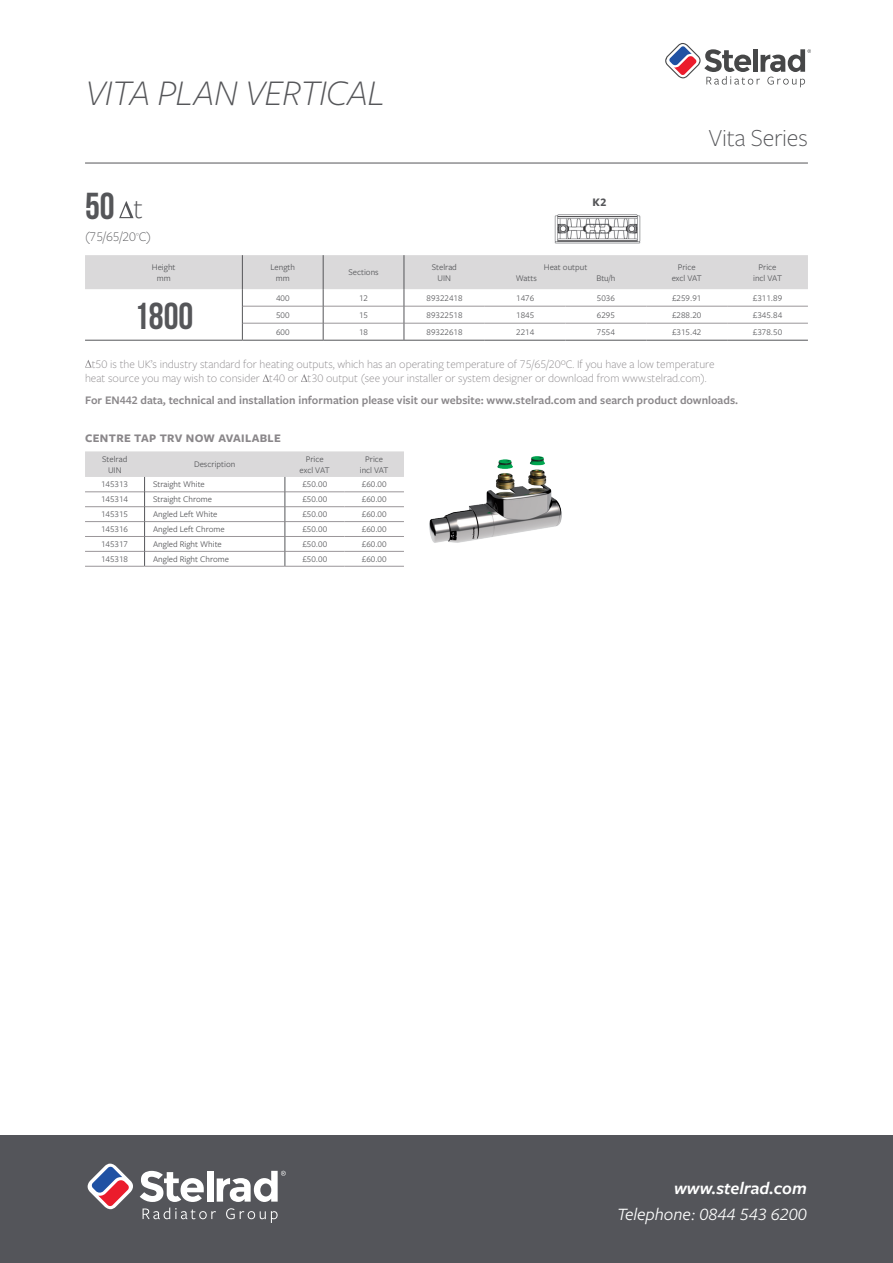
<style>
.page{position:relative;width:893px;height:1263px;background:#fff}
.page>*{position:absolute;margin:0;border:0;box-sizing:border-box;transform-origin:0 0}
.t1{font:italic 300 37.5px "Freight Sans Pro";letter-spacing:-.02em;color:#555659}
.t2{font:37.5px "Bebas Neue";color:#555659}
.t3{font:300 30px "Freight Sans Pro";color:#555659}
.t4{font:300 25.5px "Freight Sans Pro";letter-spacing:-.01em;color:#555659}
.t5{font:italic 18px "Freight Sans Pro";color:#fff}
.t6{font:italic 600 18px "Freight Sans Pro";color:#fff}
.t7{font:300 13.65px "Freight Sans Pro";color:#555659}
.t8{font:300 12px/14.4px "Freight Sans Pro";color:#8a878a}
.t9{font:600 12px "Freight Sans Pro";color:#8a878a}
.t10{font:700 12px "Freight Sans Pro";letter-spacing:.03em;color:#8a878a}
.t11{font:700 12px "Freight Sans Pro";color:#555659}
.t12{font:9px/10.5px "Freight Sans Pro";color:#555659;text-align:center}
</style>
<div class="page">
<hr style="left:85px;top:163px;width:723px;height:1px;background:#555659">
<div style="left:0;top:1136px;width:893px;height:127px;background:#54555a"></div>
<svg style="left:87px;top:1163px;width:199px;height:60px"></svg>
<svg style="left:665px;top:43px;width:146px;height:44px"></svg>
<svg style="left:119px;top:201px;width:15px;height:17px"></svg>
<svg style="left:85px;top:255px;width:723px;height:85px"></svg>
<hr style="left:85px;top:340px;width:157px;height:1px;background:#555659">
<hr style="left:242px;top:340px;width:81px;height:1px;background:#555659">
<hr style="left:323px;top:340px;width:81px;height:1px;background:#555659">
<hr style="left:404px;top:340px;width:81px;height:1px;background:#555659">
<hr style="left:485px;top:340px;width:81px;height:1px;background:#555659">
<hr style="left:566px;top:340px;width:80px;height:1px;background:#555659">
<hr style="left:646px;top:340px;width:81px;height:1px;background:#555659">
<hr style="left:727px;top:340px;width:81px;height:1px;background:#555659">
<svg style="left:85px;top:360px;width:7px;height:8px"></svg>
<svg style="left:263px;top:374px;width:6px;height:8px"></svg>
<svg style="left:301px;top:374px;width:6px;height:8px"></svg>
<img style="left:554px;top:214px;width:87px;height:30px">
<img style="left:429px;top:456px;width:133px;height:87px">
<hr style="left:85px;top:566px;width:60px;height:1px;background:#9a9699">
<hr style="left:145px;top:566px;width:140px;height:1px;background:#9a9699">
<hr style="left:285px;top:566px;width:59px;height:1px;background:#9a9699">
<hr style="left:344px;top:566px;width:60px;height:1px;background:#9a9699">
<svg style="left:85px;top:451px;width:319px;height:115px"></svg>
<p class="t1" style="left:85px;top:68px;width:301px">VITA PLAN VERTICAL</p>
<p class="t2" style="left:85px;top:186px;width:31px">50</p>
<p class="t3" style="left:134px;top:188px;width:11px">t</p>
<p class="t7" style="left:85px;top:227px;width:68px">(75/65/20<sup>º</sup>C)</p>
<p class="t11" style="left:593px;top:194px;width:15px">K2</p>
<p class="t12" style="left:152px;top:261px;width:25px">Height mm</p>
<p class="t12" style="left:270px;top:261px;width:26px">Length</p>
<p class="t12" style="left:276px;top:272px;width:15px">mm</p>
<p class="t12" style="left:348px;top:267px;width:32px">Sections</p>
<p class="t12" style="left:432px;top:261px;width:27px">Stelrad<br>UIN</p>
<p class="t12" style="left:544px;top:261px;width:45px">Heat output</p>
<p class="t12" style="left:516px;top:272px;width:23px">Watts</p>
<p class="t12" style="left:596px;top:272px;width:21px">Btu/h</p>
<p class="t4" style="left:708px;top:121px;width:101px">Vita Series</p>
<p class="t12" style="left:678px;top:261px;width:19px">Price</p>
<p class="t12" style="left:672px;top:272px;width:32px">excl VAT</p>
<p class="t12" style="left:758px;top:261px;width:19px">Price</p>
<p class="t12" style="left:753px;top:272px;width:30px">incl VAT</p>
<p class="t12" style="left:276px;top:292px;width:15px">400</p>
<p class="t12" style="left:359px;top:292px;width:10px">12</p>
<p class="t12" style="left:427px;top:292px;width:37px">89322418</p>
<p class="t12" style="left:516px;top:292px;width:19px">1476</p>
<p class="t12" style="left:597px;top:292px;width:19px">5036</p>
<p class="t12" style="left:672px;top:292px;width:31px">£259.91</p>
<p class="t12" style="left:753px;top:292px;width:31px">£311.89</p>
<p class="t12" style="left:276px;top:309px;width:15px">500</p>
<p class="t12" style="left:359px;top:309px;width:10px">15</p>
<p class="t12" style="left:427px;top:309px;width:37px">89322518</p>
<p class="t12" style="left:516px;top:309px;width:19px">1845</p>
<p class="t12" style="left:597px;top:309px;width:19px">6295</p>
<p class="t12" style="left:672px;top:309px;width:31px">£288.20</p>
<p class="t12" style="left:753px;top:309px;width:31px">£345.84</p>
<p class="t12" style="left:276px;top:326px;width:15px">600</p>
<p class="t12" style="left:359px;top:326px;width:10px">18</p>
<p class="t12" style="left:427px;top:326px;width:37px">89322618</p>
<p class="t12" style="left:516px;top:326px;width:19px">2214</p>
<p class="t12" style="left:597px;top:326px;width:19px">7554</p>
<p class="t12" style="left:672px;top:326px;width:31px">£315.42</p>
<p class="t12" style="left:753px;top:326px;width:31px">£378.50</p>
<p class="t8" style="left:85px;top:356px;width:631px;text-indent:7px">t50 is the UK’s industry standard for heating outputs, which has an operating temperature of 75/65/20ºC. If you have a low temperature heat source you may wish to consider t40 or t30 output (see your installer or system designer or download from www.stelrad.com).</p>
<p class="t2" style="left:134px;top:295px;width:61px">1800</p>
<p class="t9" style="left:85px;top:392px;width:655px">For EN442 data, technical and installation information please visit our website: www.stelrad.com and search product downloads.</p>
<p class="t10" style="left:85px;top:429px;width:197px">CENTRE TAP TRV NOW AVAILABLE</p>
<p class="t12" style="left:102px;top:453px;width:27px">Stelrad</p>
<p class="t12" style="left:108px;top:464px;width:15px">UIN</p>
<p class="t12" style="left:194px;top:459px;width:43px">Description</p>
<p class="t12" style="left:306px;top:453px;width:20px">Price</p>
<p class="t12" style="left:300px;top:464px;width:32px">excl VAT</p>
<p class="t12" style="left:365px;top:453px;width:20px">Price</p>
<p class="t12" style="left:360px;top:464px;width:30px">incl VAT</p>
<p class="t12" style="left:101px;top:479px;width:28px">145313</p>
<p class="t12" style="left:153px;top:479px;width:53px">Straight White</p>
<p class="t12" style="left:302px;top:479px;width:26px">£50.00</p>
<p class="t12" style="left:362px;top:479px;width:26px">£60.00</p>
<p class="t12" style="left:101px;top:494px;width:28px">145314</p>
<p class="t12" style="left:153px;top:494px;width:61px">Straight Chrome</p>
<p class="t12" style="left:302px;top:494px;width:26px">£50.00</p>
<p class="t12" style="left:362px;top:494px;width:26px">£60.00</p>
<p class="t12" style="left:101px;top:509px;width:28px">145315</p>
<p class="t12" style="left:153px;top:509px;width:66px">Angled Left White</p>
<p class="t12" style="left:302px;top:509px;width:26px">£50.00</p>
<p class="t12" style="left:362px;top:509px;width:26px">£60.00</p>
<p class="t12" style="left:101px;top:524px;width:28px">145316</p>
<p class="t12" style="left:153px;top:524px;width:73px">Angled Left Chrome</p>
<p class="t12" style="left:302px;top:524px;width:26px">£50.00</p>
<p class="t12" style="left:362px;top:524px;width:26px">£60.00</p>
<p class="t12" style="left:101px;top:538px;width:28px">145317</p>
<p class="t12" style="left:153px;top:538px;width:70px">Angled Right White</p>
<p class="t12" style="left:302px;top:538px;width:26px">£50.00</p>
<p class="t12" style="left:362px;top:538px;width:26px">£60.00</p>
<p class="t12" style="left:101px;top:553px;width:28px">145318</p>
<p class="t12" style="left:153px;top:553px;width:78px">Angled Right Chrome</p>
<p class="t12" style="left:302px;top:553px;width:26px">£50.00</p>
<p class="t12" style="left:362px;top:553px;width:26px">£60.00</p>
<p class="t6" style="left:674px;top:1176px;width:134px">www.stelrad.com</p>
<p class="t5" style="left:617px;top:1202px;width:191px">Telephone: 0844 543 6200</p>
</div>
